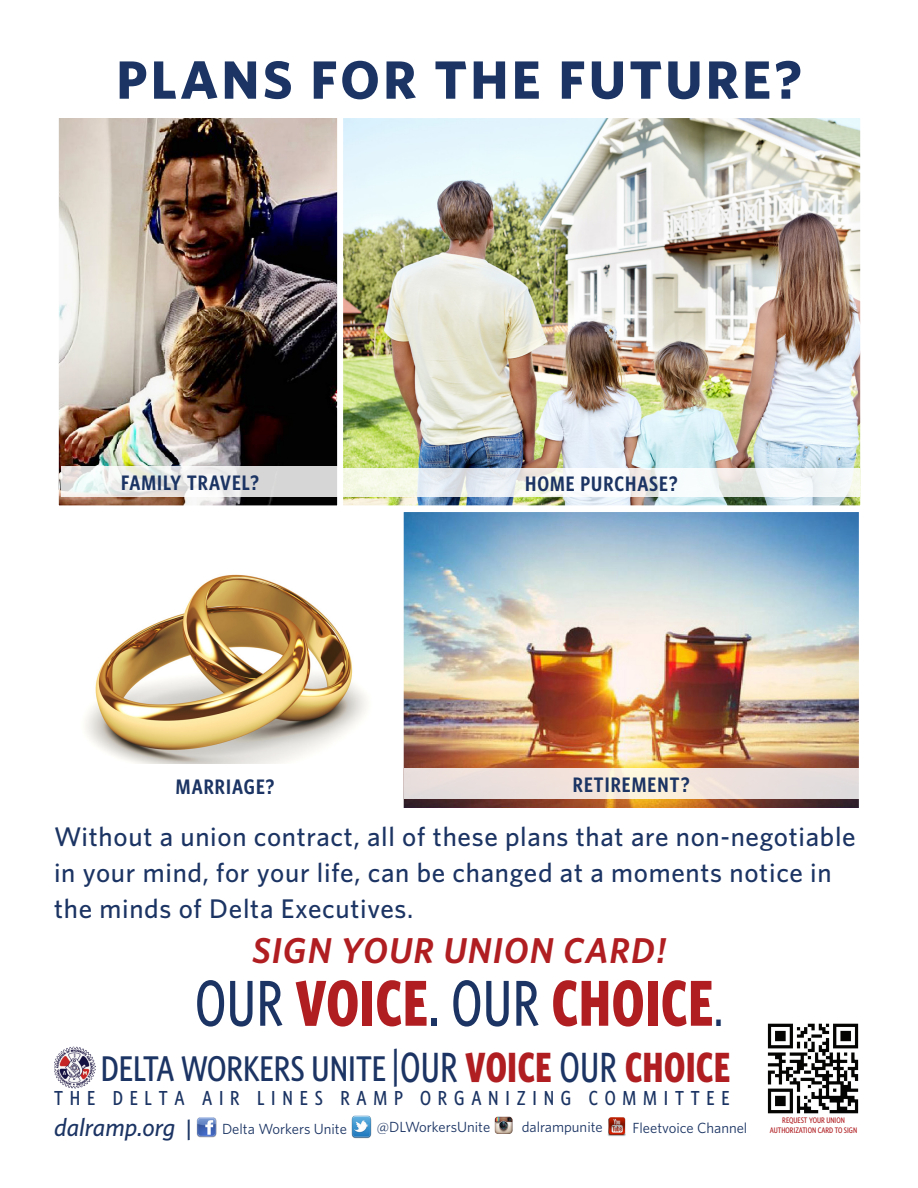
<style>
.page{position:relative;width:918px;height:1188px;background:#fff}
.page>*{position:absolute;margin:0;border:0;box-sizing:border-box;transform-origin:0 0}
.t1{font:700 64.95px "Whitney Condensed";letter-spacing:.02em;color:#b01e22;scale:.87 1}
.t2{font:700 54px "Whitney";letter-spacing:.06em;color:#1b3463}
.t3{font:700 42.3px "Whitney Condensed";letter-spacing:.02em;color:#b01e22;scale:.87 1}
.t4{font:italic 600 36px "Whitney";letter-spacing:.03em;color:#b01e22}
.t5{font:500 35.85px "Whitney Condensed";color:#1b3463}
.t6{font:500 27px/36px "Whitney";letter-spacing:.025em;color:#1b3463}
.t7{font:italic 500 25.2px "Whitney";color:#1b3463}
.t8{font:600 21px "Whitney Condensed";letter-spacing:.05em;color:#1b3463}
.t9{font:500 20.25px "Whitney Condensed";letter-spacing:.335em;color:#1b3463}
.t10{font:14.7px "Whitney";color:#1b3463}
.t11{font:500 8.1px "Whitney Condensed";color:#b01e22}
.s1{font-weight:500;color:#1b3463}
.s2{font-weight:500;font-size:54.15px;color:#1b3463}
.s3{font-size:22.95px}
</style>
<div class="page">
<img style="left:767px;top:1023px;width:92px;height:91px">
<img style="left:196px;top:1117px;width:21px;height:21px">
<img style="left:608px;top:1118px;width:17px;height:18px">
<img style="left:351px;top:1116px;width:21px;height:22px">
<img style="left:494px;top:1116px;width:18px;height:17px">
<img style="left:54px;top:1047px;width:41px;height:41px">
<img style="left:85px;top:574px;width:282px;height:190px">
<img style="left:405px;top:513px;width:453px;height:295px">
<div style="left:396px;top:504px;width:471px;height:315px;border:8px solid #fff"></div>
<img style="left:343px;top:119px;width:516px;height:385px">
<div style="left:311px;top:112px;width:555px;height:399px;border:6px solid #fff"></div>
<img style="left:60px;top:119px;width:276px;height:385px">
<div style="left:53px;top:112px;width:290px;height:399px;border:6px solid #fff"></div>
<svg style="left:61px;top:466px;width:280px;height:31px"></svg>
<svg style="left:404px;top:768px;width:455px;height:31px;background:#ede2db"></svg>
<svg style="left:343px;top:469px;width:517px;height:28px"></svg>
<p class="t2" style="left:116px;top:44px;width:687px">PLANS FOR THE FUTURE?</p>
<p class="t8" style="left:121px;top:469px;width:139px">FAMILY TRAVEL?</p>
<p class="t8" style="left:176px;top:773px;width:100px">MARRIAGE?</p>
<p class="t8" style="left:525px;top:471px;width:154px">HOME PURCHASE?</p>
<p class="t8" style="left:573px;top:771px;width:118px">RETIREMENT?</p>
<p class="t6" style="left:54px;top:818px;width:803px">Without a union contract, all of these plans that are non-negotiable in your mind, for your life, can be changed at a moments notice in the minds of Delta Executives.</p>
<p class="t4" style="left:252px;top:926px;width:416px">SIGN YOUR UNION CARD!</p>
<p class="t1" style="left:195px;top:962px;width:608px"><span class="s1">OUR</span> VOICE<span class="s1">. OUR</span> CHOICE<span class="s2">.</span></p>
<p class="t5" style="left:101px;top:1047px;width:287px">DELTA WORKERS UNITE</p>
<p class="t3" style="left:392px;top:1041px;width:391px"><span class="s1">|OUR</span> VOICE <span class="s1">OUR</span> CHOICE</p>
<p class="t9" style="left:54px;top:1086px;width:677px">THE DELTA AIR LINES RAMP ORGANIZING COMMITTEE</p>
<p class="t11" style="left:782px;top:1115px;width:64px">REQUEST YOUR UNION</p>
<p class="t7" style="left:54px;top:1111px;width:139px">dalramp.org <span class="s3">|</span></p>
<p class="t11" style="left:770px;top:1125px;width:89px">AUTHORIZATION CARD TO SIGN</p>
<p class="t10" style="left:222px;top:1119px;width:126px">Delta Workers Unite</p>
<p class="t10" style="left:377px;top:1117px;width:115px">@DLWorkersUnite</p>
<p class="t10" style="left:522px;top:1117px;width:83px">dalrampunite</p>
<p class="t10" style="left:633px;top:1118px;width:116px">Fleetvoice Channel</p>
</div>
